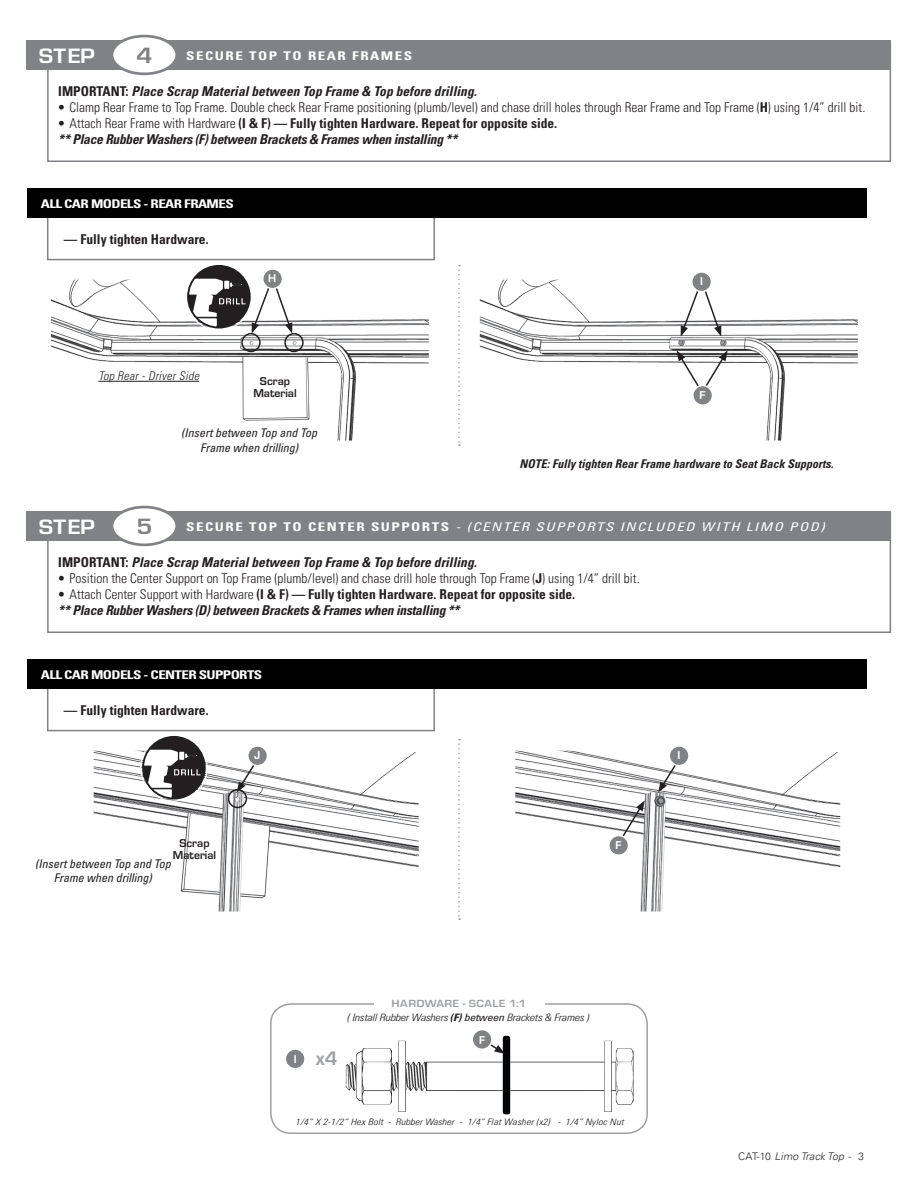
<style>
.page{position:relative;width:918px;height:1188px;background:#fff}
.page>*{position:absolute;margin:0;border:0;box-sizing:border-box;transform-origin:0 0}
.t1{font:700 22.95px "Eurostile";color:#808285;scale:1.11 1}
.t2{font:700 21.6px "Eurostile";letter-spacing:.01em;color:#fff;scale:1.11 1}
.t3{font:600 18px "Eurostile";color:#9ea0a2}
.t4{font:italic 700 condensed 13.5px/16.2px "Univers LT Pro";letter-spacing:-.02em;color:#231f20}
.t5{font:300 condensed 13.5px "Univers LT Pro";color:#231f20}
.t6{font:italic 700 condensed 13.5px "Univers LT Pro";color:#231f20}
.t7{font:700 condensed 13.5px "Univers LT Pro";color:#231f20}
.t8{font:italic condensed 12px/14.4px "Univers LT Pro";color:#231f20;text-align:center}
.t9{font:italic condensed 12px "Univers LT Pro";letter-spacing:.1em;color:#fff;scale:1.25 1}
.t10{font:italic 700 condensed 12px "Univers LT Pro";color:#231f20}
.t11{font:700 condensed 12px "Univers LT Pro";letter-spacing:-.04em;color:#fff;scale:1.25 1}
.t12{font:700 condensed 12px "Univers LT Pro";letter-spacing:.1em;color:#fff;scale:1.25 1}
.t13{font:italic 300 condensed 12px "Univers LT Pro";letter-spacing:.025em;color:#231f20}
.t14{font:700 10.8px "Eurostile";letter-spacing:.035em;color:#9ea0a2;scale:1.11 1}
.t15{font:600 10.5px/12.6px "Eurostile";color:#231f20;text-align:center}
.t16{font:italic 300 10.5px "Univers LT Pro 45";letter-spacing:.025em;color:#231f20}
.t17{font:600 10.5px "Eurostile";color:#fff}
.t18{font:italic 300 condensed 10.2px "Univers LT Pro";letter-spacing:-.02em;color:#231f20;scale:1.18 1}
.t19{font:italic 300 condensed 8.85px "Univers LT Pro";letter-spacing:.01em;color:#231f20;scale:1.18 1}
.s1{font-style:normal}
.s2{font-weight:700}
.s3{font-weight:300;font-style:normal}
.s4{font-weight:700;font-style:normal}
.s5{font-size:10.5px;color:#fff}
.s6{font-weight:400}
</style>
<div class="page">
<div style="left:47px;top:42px;width:844px;height:120px;background:#fff;border:2px solid #808285"></div>
<div style="left:47px;top:513px;width:844px;height:120px;background:#fff;border:2px solid #808285"></div>
<div style="left:27px;top:41px;width:864px;height:29px;background:#808285"></div>
<div style="left:27px;top:512px;width:864px;height:29px;background:#808285"></div>
<div style="left:112px;top:36px;width:65px;height:38px;background:#fff;border-radius:50%"></div>
<div style="left:111px;top:35px;width:67px;height:40px;border:3px solid #808285;border-radius:50%"></div>
<div style="left:112px;top:507px;width:65px;height:38px;background:#fff;border-radius:50%"></div>
<div style="left:111px;top:506px;width:67px;height:40px;border:3px solid #808285;border-radius:50%"></div>
<img style="left:51px;top:280px;width:378px;height:161px">
<img style="left:94px;top:751px;width:325px;height:161px">
<img style="left:515px;top:751px;width:325px;height:161px">
<img style="left:480px;top:280px;width:378px;height:161px">
<div style="left:241px;top:333px;width:20px;height:19px;border:2px solid #231f20;border-radius:50%"></div>
<div style="left:228px;top:789px;width:19px;height:19px;border:2px solid #231f20;border-radius:50%"></div>
<div style="left:284px;top:333px;width:20px;height:19px;border:2px solid #231f20;border-radius:50%"></div>
<hr style="left:98px;top:381px;width:101px;height:1px;background:#231f20">
<svg style="left:237px;top:757px;width:23px;height:36px"></svg>
<svg style="left:658px;top:757px;width:23px;height:36px"></svg>
<svg style="left:681px;top:280px;width:40px;height:57px"></svg>
<div style="left:248px;top:746px;width:19px;height:20px;background:#808285;border-radius:50%"></div>
<div style="left:247px;top:745px;width:21px;height:21px;border:2px solid #fff;border-radius:50%"></div>
<div style="left:669px;top:746px;width:20px;height:20px;background:#808285;border-radius:50%"></div>
<div style="left:669px;top:745px;width:21px;height:21px;border:2px solid #fff;border-radius:50%"></div>
<div style="left:692px;top:272px;width:19px;height:20px;background:#808285;border-radius:50%"></div>
<div style="left:691px;top:271px;width:21px;height:21px;border:2px solid #fff;border-radius:50%"></div>
<div style="left:47px;top:190px;width:388px;height:70px;background:#fff;border:2px solid #808285"></div>
<div style="left:27px;top:189px;width:839px;height:29px;background:#000"></div>
<div style="left:47px;top:661px;width:388px;height:70px;background:#fff;border:2px solid #808285"></div>
<div style="left:27px;top:660px;width:839px;height:29px;background:#000"></div>
<svg style="left:185px;top:265px;width:107px;height:69px"></svg>
<svg style="left:140px;top:736px;width:68px;height:65px"></svg>
<svg style="left:614px;top:800px;width:31px;height:50px"></svg>
<svg style="left:677px;top:350px;width:51px;height:50px"></svg>
<div style="left:693px;top:386px;width:20px;height:19px;background:#808285;border-radius:50%"></div>
<div style="left:692px;top:385px;width:21px;height:21px;border:2px solid #fff;border-radius:50%"></div>
<div style="left:609px;top:836px;width:20px;height:19px;background:#808285;border-radius:50%"></div>
<div style="left:608px;top:835px;width:21px;height:21px;border:2px solid #fff;border-radius:50%"></div>
<svg style="left:458px;top:265px;width:2px;height:181px"></svg>
<svg style="left:458px;top:739px;width:2px;height:181px"></svg>
<div style="left:270px;top:1003px;width:378px;height:131px;border:2px solid #9ea0a2;border-radius:20px"></div>
<img style="left:345px;top:1048px;width:289px;height:57px">
<img style="left:398px;top:1040px;width:9px;height:72px">
<img style="left:603px;top:1040px;width:10px;height:72px">
<img style="left:355px;top:1048px;width:38px;height:57px">
<div style="left:285px;top:1049px;width:20px;height:20px;background:#808285;border-radius:50%"></div>
<div style="left:285px;top:1048px;width:21px;height:21px;border:2px solid #fff;border-radius:50%"></div>
<img style="left:501px;top:1036px;width:11px;height:79px">
<svg style="left:480px;top:1037px;width:25px;height:17px"></svg>
<div style="left:472px;top:1030px;width:20px;height:19px;background:#808285;border-radius:50%"></div>
<div style="left:472px;top:1029px;width:21px;height:21px;border:2px solid #fff;border-radius:50%"></div>
<div style="left:374px;top:995px;width:170px;height:16px;background:#fff"></div>
<h2 class="t2" style="left:39px;top:40px;width:52px">STEP</h2>
<h1 class="t1" style="left:136px;top:39px;width:16px">4</h1>
<p class="t12" style="left:186px;top:48px;width:182px">SECURE TOP TO REAR FRAMES</p>
<p class="t6" style="left:58px;top:83px;width:420px"><span class="s1">IMPORTANT:</span> Place Scrap Material between Top Frame &amp; Top before drilling.</p>
<p class="t5" style="left:58px;top:98px;width:809px">• Clamp Rear Frame to Top Frame. Double check Rear Frame positioning (plumb/level) and chase drill holes through Rear Frame and Top Frame (<span class="s2">H</span>) using 1/4” drill bit.</p>
<p class="t4" style="left:58px;top:115px;width:500px"><span class="s3">• Attach Rear Frame with Hardware</span> <span class="s1">(I &amp; F) — Fully tighten Hardware. Repeat for opposite side. </span>** Place Rubber Washers (F) between Brackets &amp; Frames when installing **</p>
<p class="t11" style="left:41px;top:196px;width:156px">ALL CAR MODELS - REAR FRAMES</p>
<p class="t7" style="left:64px;top:230px;width:146px">— Fully tighten Hardware.</p>
<p class="t13" style="left:98px;top:368px;width:102px">Top Rear - Driver Side</p>
<p class="t17" style="left:268px;top:272px;width:10px">H</p>
<p class="t15" style="left:253px;top:374px;width:45px">Scrap<br>Material</p>
<p class="t8" style="left:181px;top:425px;width:137px">(Insert between Top and Top<br>Frame when drilling)</p>
<p class="t17" style="left:700px;top:275px;width:4px">I</p>
<p class="t17" style="left:700px;top:389px;width:8px">F</p>
<p class="t10" style="left:519px;top:456px;width:315px">NOTE: Fully tighten Rear Frame hardware to Seat Back Supports.</p>
<h2 class="t2" style="left:39px;top:511px;width:52px">STEP</h2>
<h1 class="t1" style="left:136px;top:510px;width:16px">5</h1>
<p class="t9" style="left:186px;top:519px;width:512px"><span class="s4">SECURE TOP TO CENTER SUPPORTS</span> - (CENTER SUPPORTS INCLUDED WITH LIMO POD)</p>
<p class="t6" style="left:58px;top:554px;width:420px"><span class="s1">IMPORTANT:</span> Place Scrap Material between Top Frame &amp; Top before drilling.</p>
<p class="t5" style="left:58px;top:569px;width:583px">• Position the Center Support on Top Frame (plumb/level) and chase drill hole through Top Frame (<span class="s2">J</span>) using 1/4” drill bit.</p>
<p class="t4" style="left:58px;top:586px;width:518px"><span class="s3">• Attach Center Support with Hardware</span> <span class="s1">(I &amp; F) — Fully tighten Hardware. Repeat for opposite side. </span>** Place Rubber Washers (D) between Brackets &amp; Frames when installing **</p>
<p class="t11" style="left:41px;top:667px;width:179px">ALL CAR MODELS - CENTER SUPPORTS</p>
<p class="t7" style="left:64px;top:701px;width:146px">— Fully tighten Hardware.</p>
<p class="t15" style="left:173px;top:836px;width:45px">Scrap<br>Material</p>
<p class="t8" style="left:35px;top:856px;width:137px">(Insert between Top and Top<br>Frame when drilling)</p>
<p class="t17" style="left:254px;top:749px;width:8px">J</p>
<p class="t17" style="left:677px;top:749px;width:4px">I</p>
<p class="t17" style="left:616px;top:839px;width:8px">F</p>
<p class="t14" style="left:392px;top:996px;width:123px">HARDWARE - SCALE 1:1</p>
<h3 class="t3" style="left:294px;top:1047px;width:45px"><span class="s5">I</span> x4</h3>
<p class="t18" style="left:347px;top:1011px;width:206px">( Install Rubber Washers <span class="s2">(F)</span> <span class="s6">between</span> Brackets &amp; Frames )</p>
<p class="t17" style="left:479px;top:1033px;width:8px">F</p>
<p class="t19" style="left:295px;top:1116px;width:280px">1/4” X 2-1/2” Hex Bolt - Rubber Washer - 1/4” Flat Washer (x2) - 1/4” Nyloc Nut</p>
<p class="t16" style="left:738px;top:1150px;width:127px"><span class="s1">CAT-10</span> Limo Track Top <span class="s1">- 3</span></p>
</div>
